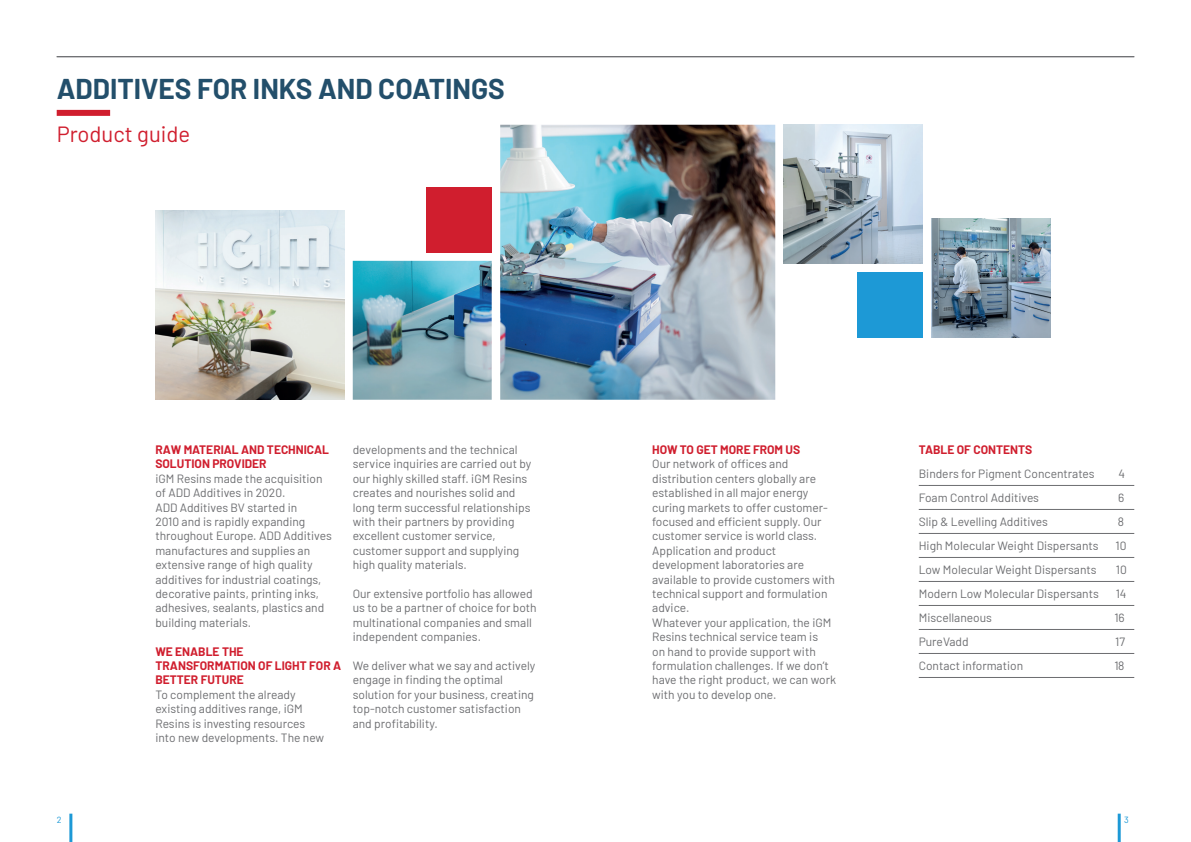
<style>
.page{position:relative;width:1191px;height:842px;background:#fff}
.page>*{position:absolute;margin:0;border:0;box-sizing:border-box;transform-origin:0 0}
.t1{font:700 28px "Barlow";color:#234f6b}
.t2{font:22px "Barlow";color:#d01e2e}
.t3{font:12px/14.4px "Barlow";color:#6c6d70}
.t4{font:700 12px/14.4px "Barlow";color:#d01e2e}
.t5{font:9px "Barlow";color:#1d99d6}
</style>
<div class="page">
<hr style="left:918px;top:485px;width:216px;height:1px;background:#6c6d70">
<hr style="left:918px;top:509px;width:216px;height:1px;background:#6c6d70">
<hr style="left:918px;top:533px;width:216px;height:1px;background:#6c6d70">
<hr style="left:918px;top:557px;width:216px;height:1px;background:#6c6d70">
<hr style="left:918px;top:581px;width:216px;height:1px;background:#6c6d70">
<hr style="left:918px;top:605px;width:216px;height:1px;background:#6c6d70">
<hr style="left:918px;top:629px;width:216px;height:1px;background:#6c6d70">
<hr style="left:918px;top:653px;width:216px;height:1px;background:#6c6d70">
<hr style="left:918px;top:677px;width:216px;height:1px;background:#6c6d70">
<hr style="left:57px;top:56px;width:1077px;height:1px;background:#6c6d70">
<img style="left:155px;top:211px;width:189px;height:189px">
<img style="left:783px;top:125px;width:139px;height:139px">
<img style="left:353px;top:125px;width:422px;height:275px">
<div style="left:426px;top:187px;width:66px;height:65px;background:#d01e2e"></div>
<div style="left:857px;top:272px;width:65px;height:65px;background:#1d99d6"></div>
<img style="left:931px;top:218px;width:119px;height:119px">
<div style="left:57px;top:110px;width:53px;height:6px;background:#d01e2e"></div>
<hr style="left:69px;top:814px;width:3px;height:28px;background:#1d99d6">
<hr style="left:1117px;top:814px;width:3px;height:28px;background:#1d99d6">
<h1 class="t1" style="left:57px;top:68px;width:449px">ADDITIVES FOR INKS AND COATINGS</h1>
<h2 class="t2" style="left:57px;top:118px;width:135px">Product guide</h2>
<p class="t4" style="left:155px;top:442px;width:175px">RAW MATERIAL AND TECHNICAL<br>SOLUTION PROVIDER</p>
<p class="t3" style="left:155px;top:470px;width:178px">iGM Resins made the acquisition of ADD Additives in 2020.<br>ADD Additives BV started in<br>2010 and is rapidly expanding throughout Europe. ADD Additives manufactures and supplies an extensive range of high quality additives for industrial coatings, decorative paints, printing inks, adhesives, sealants, plastics and building materials.</p>
<p class="t4" style="left:155px;top:643px;width:187px">WE ENABLE THE<br>TRANSFORMATION OF LIGHT FOR A<br>BETTER FUTURE</p>
<p class="t3" style="left:155px;top:686px;width:170px">To complement the already existing additives range, iGM<br>Resins is investing resources into new developments. The new</p>
<p class="t3" style="left:353px;top:442px;width:180px">developments and the technical service inquiries are carried out by our highly skilled staff. iGM Resins creates and nourishes solid and long term successful relationships with their partners by providing excellent customer service, customer support and supplying high quality materials.</p>
<p class="t3" style="left:353px;top:586px;width:185px">Our extensive portfolio has allowed us to be a partner of choice for both multinational companies and small independent companies.</p>
<p class="t3" style="left:353px;top:658px;width:184px">We deliver what we say and actively engage in finding the optimal solution for your business, creating top-notch customer satisfaction and profitability.</p>
<p class="t4" style="left:652px;top:442px;width:150px">HOW TO GET MORE FROM US</p>
<p class="t3" style="left:652px;top:456px;width:185px">Our network of offices and distribution centers globally are established in all major energy curing markets to offer customer&shy;focused and efficient supply. Our customer service is world class.<br>Application and product development laboratories are available to provide customers with technical support and formulation advice.<br>Whatever your application, the iGM<br>Resins technical service team is<br>on hand to provide support with formulation challenges. If we don’t have the right product, we can work with you to develop one.</p>
<p class="t4" style="left:918px;top:442px;width:115px">TABLE OF CONTENTS</p>
<p class="t3" style="left:918px;top:466px;width:177px">Binders for Pigment Concentrates</p>
<p class="t3" style="left:1118px;top:466px;width:8px">4</p>
<p class="t3" style="left:918px;top:490px;width:122px">Foam Control Additives</p>
<p class="t3" style="left:1118px;top:490px;width:8px">6</p>
<p class="t3" style="left:918px;top:514px;width:131px">Slip &amp; Levelling Additives</p>
<p class="t3" style="left:1117px;top:514px;width:8px">8</p>
<p class="t3" style="left:918px;top:538px;width:181px">High Molecular Weight Dispersants</p>
<p class="t3" style="left:1115px;top:538px;width:12px">10</p>
<p class="t3" style="left:918px;top:562px;width:179px">Low Molecular Weight Dispersants</p>
<p class="t3" style="left:1115px;top:562px;width:12px">10</p>
<p class="t3" style="left:918px;top:586px;width:182px">Modern Low Molecular Dispersants</p>
<p class="t3" style="left:1115px;top:586px;width:12px">14</p>
<p class="t3" style="left:918px;top:610px;width:75px">Miscellaneous</p>
<p class="t3" style="left:1114px;top:610px;width:12px">16</p>
<p class="t3" style="left:918px;top:634px;width:51px">PureVadd</p>
<p class="t3" style="left:1115px;top:634px;width:11px">17</p>
<p class="t3" style="left:918px;top:658px;width:106px">Contact information</p>
<p class="t3" style="left:1114px;top:658px;width:12px">18</p>
<p class="t5" style="left:57px;top:813px;width:6px">2</p>
<p class="t5" style="left:1124px;top:813px;width:6px">3</p>
</div>
